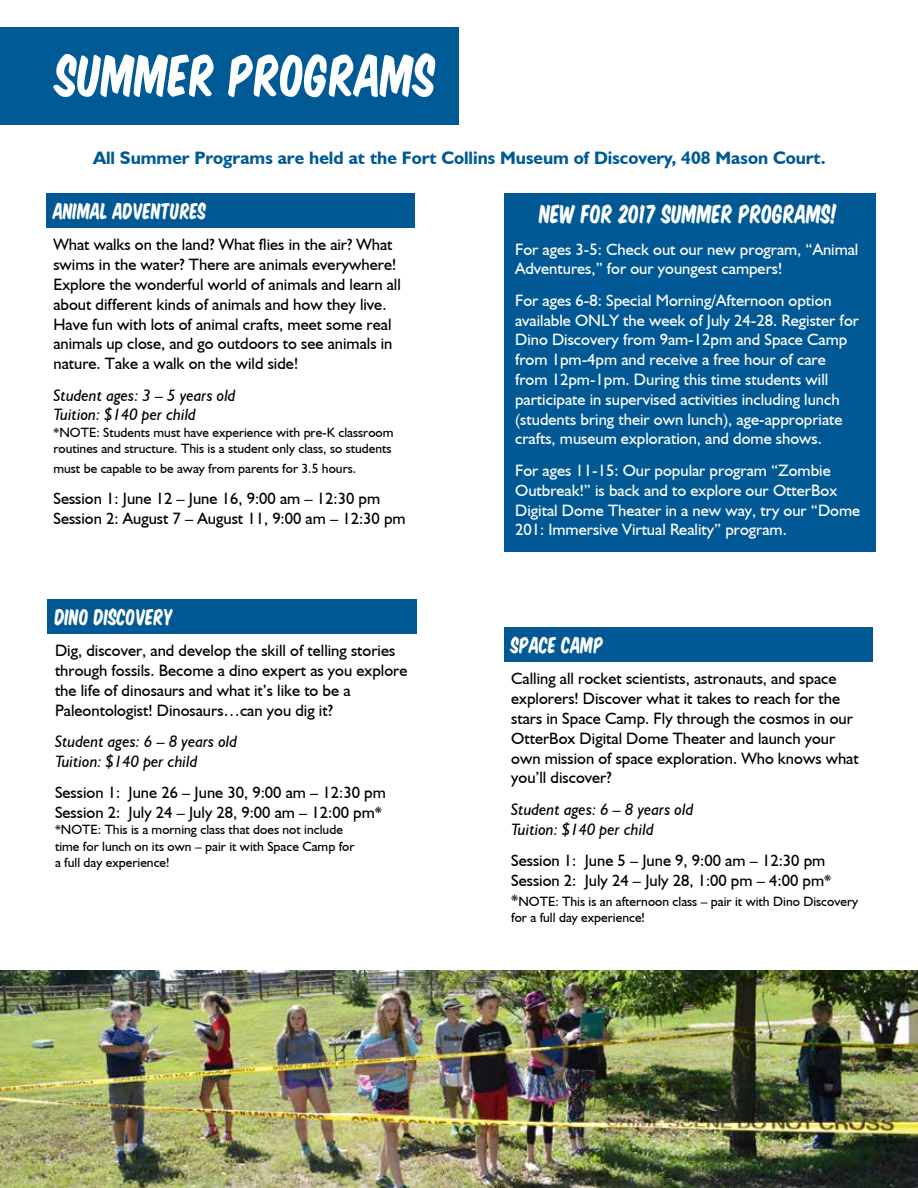
<style>
.page{position:relative;width:918px;height:1188px;background:#fff}
.page>*{position:absolute;margin:0;border:0;box-sizing:border-box;transform-origin:0 0}
.t1{font:54px "Komika Title";color:#fff}
.t2{font:24px "Komika Title";color:#fff}
.t3{font:21px "Komika Title";color:#fff}
.t4{font:700 18px "Humanist 521 BT";color:#005994}
.t5{font:16.5px/19.8px "Humanist 521 BT";color:#000}
.t6{font:16.5px/19.8px "Humanist 521 BT";color:#fff}
.t7{font:italic 16.5px/19.8px "Humanist 521 BT";color:#000}
.t8{font:13.5px/16.2px "Humanist 521 BT";color:#000}
.s1{font-size:16.5px}
</style>
<div class="page">
<div style="left:0;top:27px;width:459px;height:97px;background:#005a96"></div>
<div style="left:46px;top:194px;width:369px;height:34px;background:#005994"></div>
<div style="left:504px;top:628px;width:369px;height:34px;background:#005994"></div>
<div style="left:48px;top:600px;width:369px;height:34px;background:#005994"></div>
<div style="left:504px;top:194px;width:371px;height:358px;background:#005994"></div>
<img style="left:0;top:970px;width:918px;height:218px">
<h1 class="t1" style="left:57px;top:35px;width:382px">SUMMER PROGRAMS</h1>
<p class="t4" style="left:93px;top:147px;width:734px">All Summer Programs are held at the Fort Collins Museum of Discovery, 408 Mason Court.</p>
<p class="t3" style="left:53px;top:195px;width:155px">ANIMAL ADVENTURES</p>
<p class="t5" style="left:53px;top:234px;width:349px">What walks on the land? What flies in the air? What swims in the water? There are animals everywhere!<br>Explore the wonderful world of animals and learn all about different kinds of animals and how they live.<br>Have fun with lots of animal crafts, meet some real animals up close, and go outdoors to see animals in nature. Take a walk on the wild side!</p>
<p class="t7" style="left:53px;top:385px;width:184px">Student ages: 3 – 5 years old<br>Tuition: $140 per child</p>
<p class="t8" style="left:53px;top:424px;width:342px">*NOTE: Students must have experience with pre-K classroom routines and structure. This is a student only class, so students</p>
<p class="t8" style="left:53px;top:460px;width:304px">must be capable to be away from parents for 3.5 hours.</p>
<p class="t5" style="left:53px;top:488px;width:354px">Session 1: June 12 – June 16, 9:00 am – 12:30 pm<br>Session 2: August 7 – August 11, 9:00 am – 12:30 pm</p>
<p class="t3" style="left:55px;top:601px;width:120px">DINO DISCOVERY</p>
<p class="t5" style="left:55px;top:640px;width:354px">Dig, discover, and develop the skill of telling stories through fossils. Become a dino expert as you explore the life of dinosaurs and what it’s like to be a Paleontologist! Dinosaurs…can you dig it?</p>
<p class="t7" style="left:55px;top:731px;width:184px">Student ages: 6 – 8 years old<br>Tuition: $140 per child</p>
<p class="t5" style="left:55px;top:783px;width:332px">Session 1: June 26 – June 30, 9:00 am – 12:30 pm<br>Session 2: July 24 – July 28, 9:00 am – 12:00 pm*</p>
<p class="t8" style="left:55px;top:822px;width:301px">*NOTE: This is a morning class that does not include time for lunch on its own – pair it with Space Camp for a full day experience!</p>
<h2 class="t2" style="left:540px;top:196px;width:299px">NEW FOR 2017 SUMMER PROGRAMS!</h2>
<p class="t6" style="left:515px;top:239px;width:345px">For ages 3-5: Check out our new program, “Animal<br>Adventures,” for our youngest campers!</p>
<p class="t6" style="left:515px;top:290px;width:345px">For ages 6-8: Special Morning/Afternoon option available ONLY the week of July 24-28. Register for Dino Discovery from 9am-12pm and Space Camp from 1pm-4pm and receive a free hour of care from 12pm-1pm. During this time students will participate in supervised activities including lunch (students bring their own lunch), age-appropriate crafts, museum exploration, and dome shows.</p>
<p class="t6" style="left:515px;top:460px;width:347px">For ages 11-15: Our popular program “Zombie Outbreak!” is back and to explore our OtterBox Digital Dome Theater in a new way, try our “Dome 201: Immersive Virtual Reality” program.</p>
<p class="t3" style="left:511px;top:629px;width:94px">SPACE CAMP</p>
<p class="t5" style="left:511px;top:668px;width:349px">Calling all rocket scientists, astronauts, and space explorers! Discover what it takes to reach for the stars in Space Camp. Fly through the cosmos in our OtterBox Digital Dome Theater and launch your own mission of space exploration. Who knows what you’ll discover?</p>
<p class="t7" style="left:511px;top:799px;width:184px">Student ages: 6 – 8 years old<br>Tuition: $140 per child</p>
<p class="t5" style="left:511px;top:850px;width:322px">Session 1: June 5 – June 9, 9:00 am – 12:30 pm<br>Session 2: July 24 – July 28, 1:00 pm – 4:00 pm*</p>
<p class="t8" style="left:511px;top:893px;width:348px"><span class="s1">*</span>NOTE: This is an afternoon class – pair it with Dino Discovery for a full day experience!</p>
</div>
